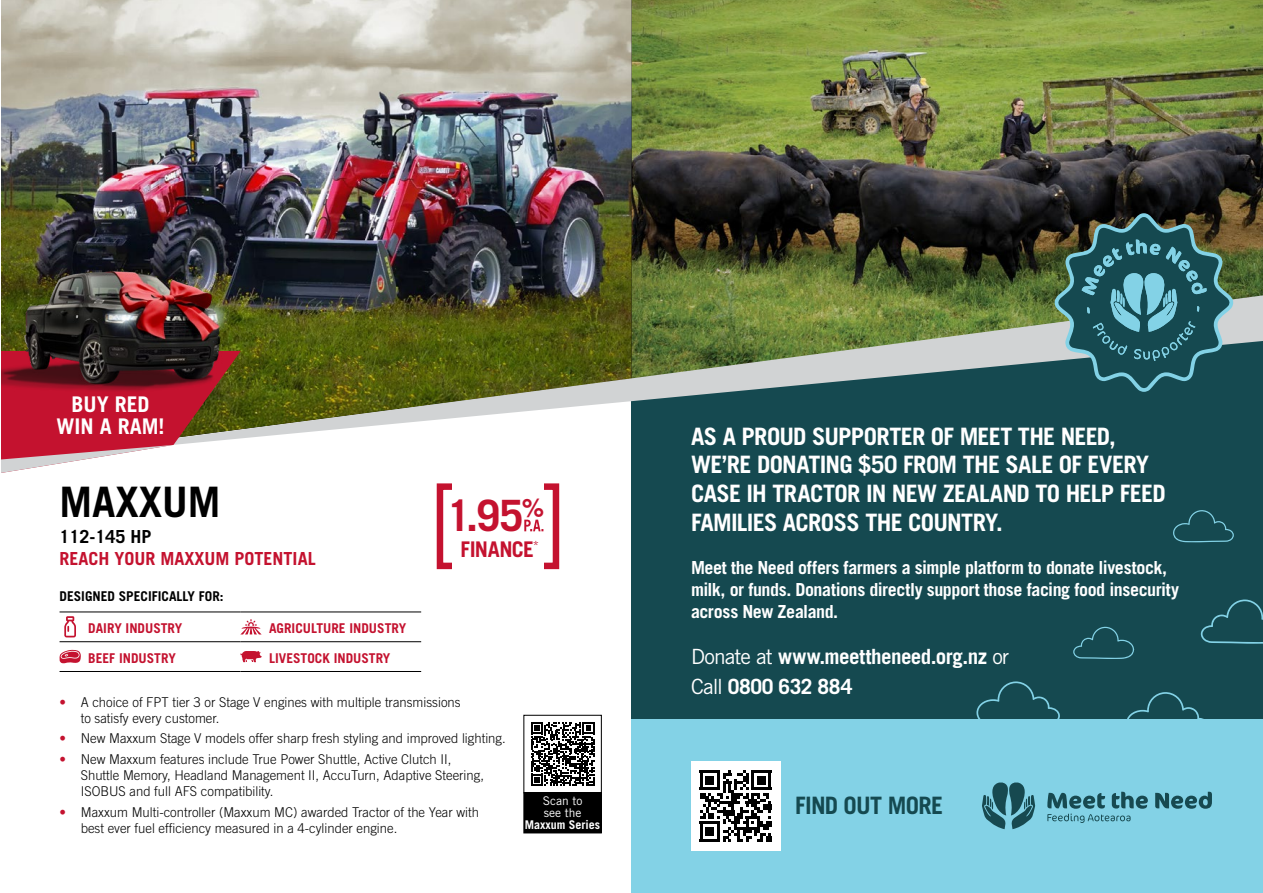
<style>
.page{position:relative;width:1263px;height:893px;background:#fff}
.page>*{position:absolute;margin:0;border:0;box-sizing:border-box;transform-origin:0 0}
.t1{font:700 43.2px "Trade Gothic LT Std";color:#c4122f}
.t2{font:700 42px "Trade Gothic LT Std";color:#000}
.t3{font:700 24px/28.8px "Trade Gothic LT Std";letter-spacing:-.03em;color:#fff}
.t4{font:700 24px "Trade Gothic LT Std";letter-spacing:-.03em;color:#154950}
.t5{font:700 21.6px/21.6px "Trade Gothic LT Std";color:#fff;text-align:center}
.t6{font:700 21.6px "Trade Gothic LT Std";letter-spacing:-.025em;color:#c4122f}
.t7{font:700 21px/29.4px "Trade Gothic LT Std";letter-spacing:-.015em;color:#fff}
.t8{font:700 18px/21.6px "Trade Gothic LT Std";letter-spacing:-.025em;color:#fff}
.t9{font:700 18px "Trade Gothic LT Std";color:#c4122f}
.t10{font:700 18px "Trade Gothic LT Std";color:#000}
.t11{font:300 13.5px/16.2px "Trade Gothic LT Std";color:#000}
.t12{font:700 13.5px "Trade Gothic LT Std";color:#c4122f}
.t13{font:700 13.5px "Trade Gothic LT Std";color:#000}
.t14{font:12px/12px "Trade Gothic LT Std";color:#fff}
.t15{font:700 12px "Trade Gothic LT Std";color:#fff}
.s1{font-weight:700;color:#c4122f}
.s2{font-weight:400}
</style>
<div class="page">
<div style="left:631px;top:558px;width:632px;height:335px;background:#83d2e6"></div>
<div style="left:631px;top:239px;width:632px;height:480px;background:#154950"></div>
<img style="left:631px;top:0;width:632px;height:295px">
<img style="left:1px;top:0;width:630px;height:295px">
<svg style="left:241px;top:295px;width:1022px;height:144px"></svg>
<hr style="left:60px;top:612px;width:180px;height:1px;background:#000">
<hr style="left:240px;top:612px;width:181px;height:1px;background:#000">
<hr style="left:60px;top:641px;width:180px;height:1px;background:#000">
<hr style="left:240px;top:641px;width:181px;height:1px;background:#000">
<hr style="left:60px;top:671px;width:180px;height:1px;background:#000">
<hr style="left:240px;top:671px;width:181px;height:1px;background:#000">
<svg style="left:64px;top:616px;width:12px;height:21px"></svg>
<svg style="left:240px;top:634px;width:22px;height:1px"></svg>
<svg style="left:241px;top:619px;width:20px;height:15px"></svg>
<svg style="left:60px;top:650px;width:21px;height:13px"></svg>
<svg style="left:240px;top:651px;width:22px;height:11px"></svg>
<svg style="left:531px;top:722px;width:63px;height:64px"></svg>
<div style="left:523px;top:715px;width:79px;height:78px;border:1px solid #000"></div>
<div style="left:524px;top:793px;width:77px;height:40px;background:#000"></div>
<div style="left:523px;top:792px;width:79px;height:41px;border:1px solid #000"></div>
<div style="left:437px;top:483px;width:122px;height:86px;border:6px solid #c4122f"></div>
<div style="left:452px;top:476px;width:92px;height:102px;background:#fff"></div>
<svg style="left:524px;top:520px;width:19px;height:11px"></svg>
<img style="left:1px;top:174px;width:345px;height:257px">
<svg style="left:1054px;top:213px;width:179px;height:179px"></svg>
<svg style="left:982px;top:782px;width:53px;height:47px"></svg>
<svg style="left:1155px;top:792px;width:57px;height:17px"></svg>
<svg style="left:1047px;top:792px;width:101px;height:31px"></svg>
<div style="left:691px;top:761px;width:89px;height:89px;background:#fff"></div>
<svg style="left:700px;top:770px;width:71px;height:71px"></svg>
<hr style="left:700px;top:839px;width:20px;height:2px;background:#000">
<div style="left:706px;top:827px;width:8px;height:9px;background:#000"></div>
<svg style="left:1073px;top:626px;width:61px;height:33px"></svg>
<svg style="left:1201px;top:599px;width:62px;height:45px"></svg>
<svg style="left:976px;top:681px;width:84px;height:38px"></svg>
<svg style="left:1127px;top:692px;width:77px;height:27px"></svg>
<svg style="left:1173px;top:510px;width:61px;height:32px"></svg>
<svg style="left:1px;top:293px;width:240px;height:180px;background:#874142"></svg>
<h3 class="t5" style="left:57px;top:393px;width:110px">BUY RED<br>WIN A RAM!</h3>
<h2 class="t2" style="left:60px;top:476px;width:163px">MAXXUM</h2>
<h3 class="t10" style="left:60px;top:526px;width:94px">112-145 HP</h3>
<h3 class="t9" style="left:60px;top:547px;width:258px">REACH YOUR MAXXUM POTENTIAL</h3>
<p class="t13" style="left:60px;top:588px;width:166px">DESIGNED SPECIFICALLY FOR:</p>
<p class="t12" style="left:88px;top:620px;width:96px">DAIRY INDUSTRY</p>
<p class="t12" style="left:269px;top:620px;width:139px">AGRICULTURE INDUSTRY</p>
<p class="t12" style="left:88px;top:650px;width:89px">BEEF INDUSTRY</p>
<p class="t12" style="left:269px;top:650px;width:123px">LIVESTOCK INDUSTRY</p>
<p class="t11" style="left:81px;top:694px;width:381px;text-indent:-21px"><span class="s1">•</span> A choice of FPT tier 3 or Stage V engines with multiple transmissions to satisfy every customer.</p>
<p class="t11" style="left:60px;top:730px;width:448px"><span class="s1">•</span> New Maxxum Stage V models offer sharp fresh styling and improved lighting.</p>
<p class="t11" style="left:81px;top:751px;width:405px;text-indent:-21px"><span class="s1">•</span> New Maxxum features include True Power Shuttle, Active Clutch II,<br>Shuttle Memory, Headland Management II, AccuTurn, Adaptive Steering,<br>ISOBUS and full AFS compatibility.</p>
<p class="t11" style="left:81px;top:804px;width:400px;text-indent:-21px"><span class="s1">•</span> Maxxum Multi-controller (Maxxum MC) awarded Tractor of the Year with best ever fuel efficiency measured in a 4-cylinder engine.</p>
<h1 class="t1" style="left:447px;top:489px;width:99px">1.95<sup>%</sup></h1>
<h3 class="t6" style="left:461px;top:536px;width:80px">FINANCE<sup>*</sup></h3>
<p class="t14" style="left:543px;top:795px;width:41px">Scan to see the</p>
<p class="t15" style="left:525px;top:817px;width:77px">Maxxum Series</p>
<h3 class="t3" style="left:691px;top:421px;width:476px">AS A PROUD SUPPORTER OF MEET THE NEED, WE’RE DONATING $50 FROM THE SALE OF EVERY CASE IH TRACTOR IN NEW ZEALAND TO HELP FEED FAMILIES ACROSS THE COUNTRY.</h3>
<h3 class="t8" style="left:691px;top:557px;width:490px">Meet the Need offers farmers a simple platform to donate livestock, milk, or funds. Donations directly support those facing food insecurity across New Zealand.</h3>
<h3 class="t7" style="left:691px;top:642px;width:320px"><span class="s2">Donate at</span> www.meettheneed.org.nz <span class="s2">or<br>Call</span> 0800 632 884</h3>
<h3 class="t4" style="left:795px;top:791px;width:150px">FIND OUT MORE</h3>
</div>
